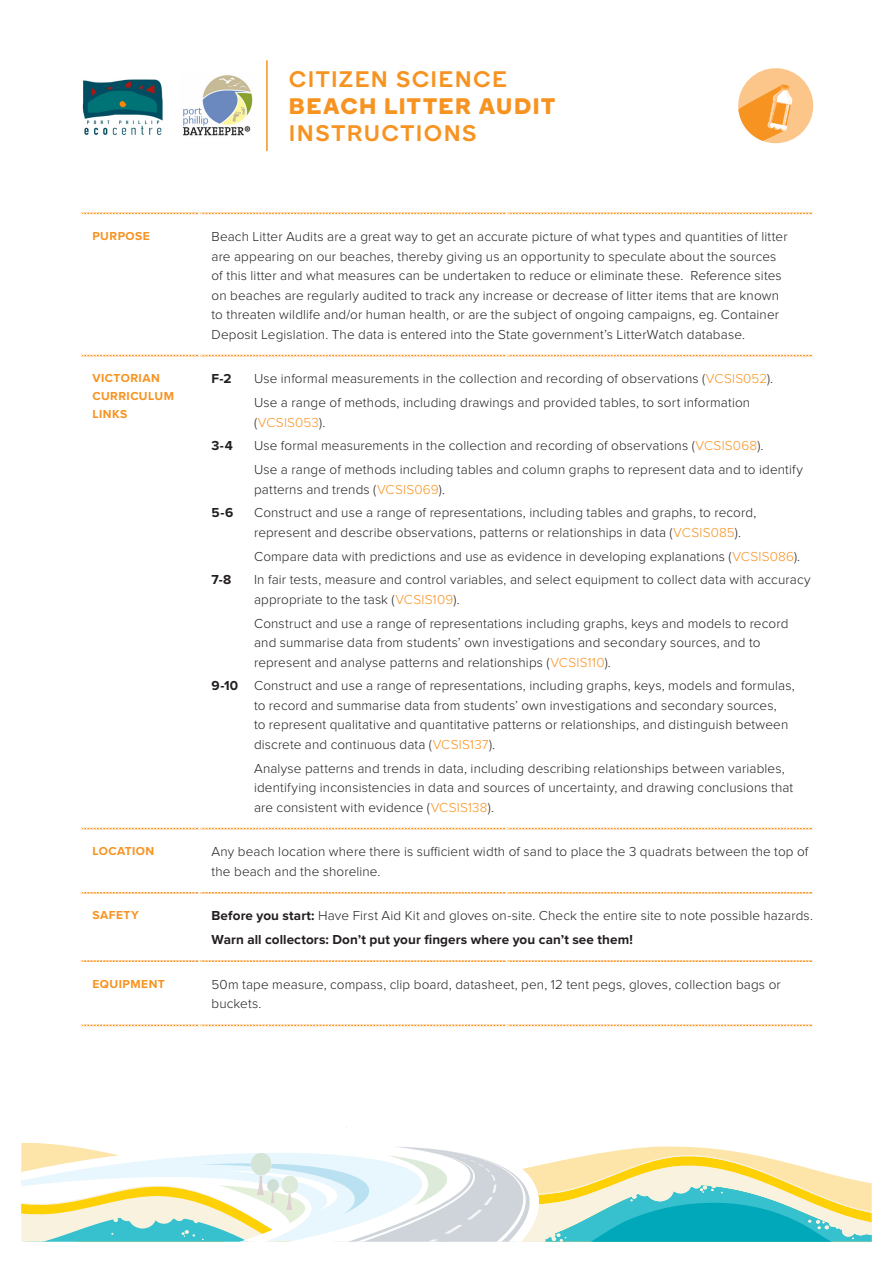
<style>
.page{position:relative;width:893px;height:1263px;background:#fff}
.page>*{position:absolute;margin:0;border:0;box-sizing:border-box;transform-origin:0 0}
.t1{font:500 22.5px/27px "Fresh Sans";letter-spacing:.09em;color:#f79321}
.Body{font:300 13.5px/19.5px "Proxima Nova";letter-spacing:.01em;color:#231f20}
.Indented_text{font:300 13.5px/19.5px "Proxima Nova";letter-spacing:.01em;color:#231f20}
.Indented_text_2nd_pa{font:300 13.5px/19.5px "Proxima Nova";letter-spacing:.01em;color:#231f20}
.Body-2{font:700 13.5px "Proxima Nova";letter-spacing:.01em;color:#231f20}
.Indented_text-2{font:700 13.5px "Proxima Nova";color:#231f20}
.table_heading{font:700 12px/18px "Proxima Nova";letter-spacing:.04em;color:#f79321}
.s1{font-weight:700}
.s2{color:#f79321}
</style>
<div class="page">
<div style="left:738px;top:68px;width:75px;height:75px;background:#fcc68a;border-radius:50%"></div>
<svg style="left:738px;top:84px;width:54px;height:57px"></svg>
<svg style="left:80px;top:1024px;width:363px;height:3px"></svg>
<svg style="left:21px;top:1127px;width:851px;height:115px"></svg>
<svg style="left:82px;top:213px;width:730px;height:1px"></svg>
<svg style="left:82px;top:355px;width:730px;height:1px"></svg>
<svg style="left:82px;top:828px;width:730px;height:1px"></svg>
<svg style="left:80px;top:892px;width:733px;height:1px"></svg>
<svg style="left:80px;top:960px;width:733px;height:2px"></svg>
<svg style="left:80px;top:1025px;width:732px;height:1px"></svg>
<img style="left:183px;top:75px;width:70px;height:61px">
<img style="left:82px;top:79px;width:81px;height:56px">
<hr style="left:266px;top:60px;width:2px;height:91px;background:#f79321">
<p class="t1" style="left:289px;top:66px;width:267px">CITIZEN SCIENCE<br><span class="s1">BEACH LITTER AUDIT<br></span>INSTRUCTIONS</p>
<p class="table_heading" style="left:92px;top:227px;width:59px">PURPOSE</p>
<p class="Body" style="left:212px;top:227px;width:578px">Beach Litter Audits are a great way to get an accurate picture of what types and quantities of litter are appearing on our beaches, thereby giving us an opportunity to speculate about the sources of this litter and what measures can be undertaken to reduce or eliminate these. Reference sites on beaches are regularly audited to track any increase or decrease of litter items that are known to threaten wildlife and/or human health, or are the subject of ongoing campaigns, eg. Container Deposit Legislation. The data is entered into the State government’s LitterWatch database.</p>
<p class="table_heading" style="left:92px;top:369px;width:83px">VICTORIAN<br>CURRICULUM<br>LINKS</p>
<p class="Indented_text-2" style="left:212px;top:369px;width:22px">F-2</p>
<p class="Indented_text" style="left:254px;top:369px;width:521px">Use informal measurements in the collection and recording of observations (<span class="s2">VCSIS052</span>).</p>
<p class="Indented_text_2nd_pa" style="left:254px;top:393px;width:498px">Use a range of methods, including drawings and provided tables, to sort information (<span class="s2">VCSIS053</span>).</p>
<p class="Indented_text-2" style="left:212px;top:436px;width:23px">3-4</p>
<p class="Indented_text" style="left:254px;top:436px;width:511px">Use formal measurements in the collection and recording of observations (<span class="s2">VCSIS068</span>).</p>
<p class="Indented_text_2nd_pa" style="left:254px;top:460px;width:550px">Use a range of methods including tables and column graphs to represent data and to identify patterns and trends (<span class="s2">VCSIS069</span>).</p>
<p class="Indented_text-2" style="left:212px;top:503px;width:23px">5-6</p>
<p class="Indented_text" style="left:254px;top:503px;width:504px">Construct and use a range of representations, including tables and graphs, to record, represent and describe observations, patterns or relationships in data (<span class="s2">VCSIS085</span>).</p>
<p class="Indented_text_2nd_pa" style="left:254px;top:547px;width:548px">Compare data with predictions and use as evidence in developing explanations (<span class="s2">VCSIS086</span>).</p>
<p class="Indented_text-2" style="left:212px;top:570px;width:21px">7-8</p>
<p class="Indented_text" style="left:254px;top:570px;width:558px">In fair tests, measure and control variables, and select equipment to collect data with accuracy appropriate to the task (<span class="s2">VCSIS109</span>).</p>
<p class="Indented_text_2nd_pa" style="left:254px;top:614px;width:536px">Construct and use a range of representations including graphs, keys and models to record and summarise data from students’ own investigations and secondary sources, and to represent and analyse patterns and relationships (<span class="s2">VCSIS110</span>).</p>
<p class="Indented_text" style="left:254px;top:676px;width:542px;text-indent:-43px"><span class="s1">9-10</span> Construct and use a range of representations, including graphs, keys, models and formulas, to record and summarise data from students’ own investigations and secondary sources,<br>to represent qualitative and quantitative patterns or relationships, and distinguish between discrete and continuous data (<span class="s2">VCSIS137</span>).</p>
<p class="Indented_text_2nd_pa" style="left:254px;top:759px;width:541px">Analyse patterns and trends in data, including describing relationships between variables, identifying inconsistencies in data and sources of uncertainty, and drawing conclusions that are consistent with evidence (<span class="s2">VCSIS138</span>).</p>
<p class="table_heading" style="left:92px;top:842px;width:63px">LOCATION</p>
<p class="Body" style="left:212px;top:842px;width:598px">Any beach location where there is sufficient width of sand to place the 3 quadrats between the top of the beach and the shoreline.</p>
<p class="table_heading" style="left:92px;top:906px;width:48px">SAFETY</p>
<p class="Body" style="left:212px;top:906px;width:603px"><span class="s1">Before you start:</span> Have First Aid Kit and gloves on-site. Check the entire site to note possible hazards.</p>
<p class="Body-2" style="left:212px;top:930px;width:423px">Warn all collectors: Don’t put your fingers where you can’t see them!</p>
<p class="table_heading" style="left:92px;top:974px;width:74px">EQUIPMENT</p>
<p class="Body" style="left:212px;top:975px;width:571px">50m tape measure, compass, clip board, datasheet, pen, 12 tent pegs, gloves, collection bags or buckets.</p>
</div>
